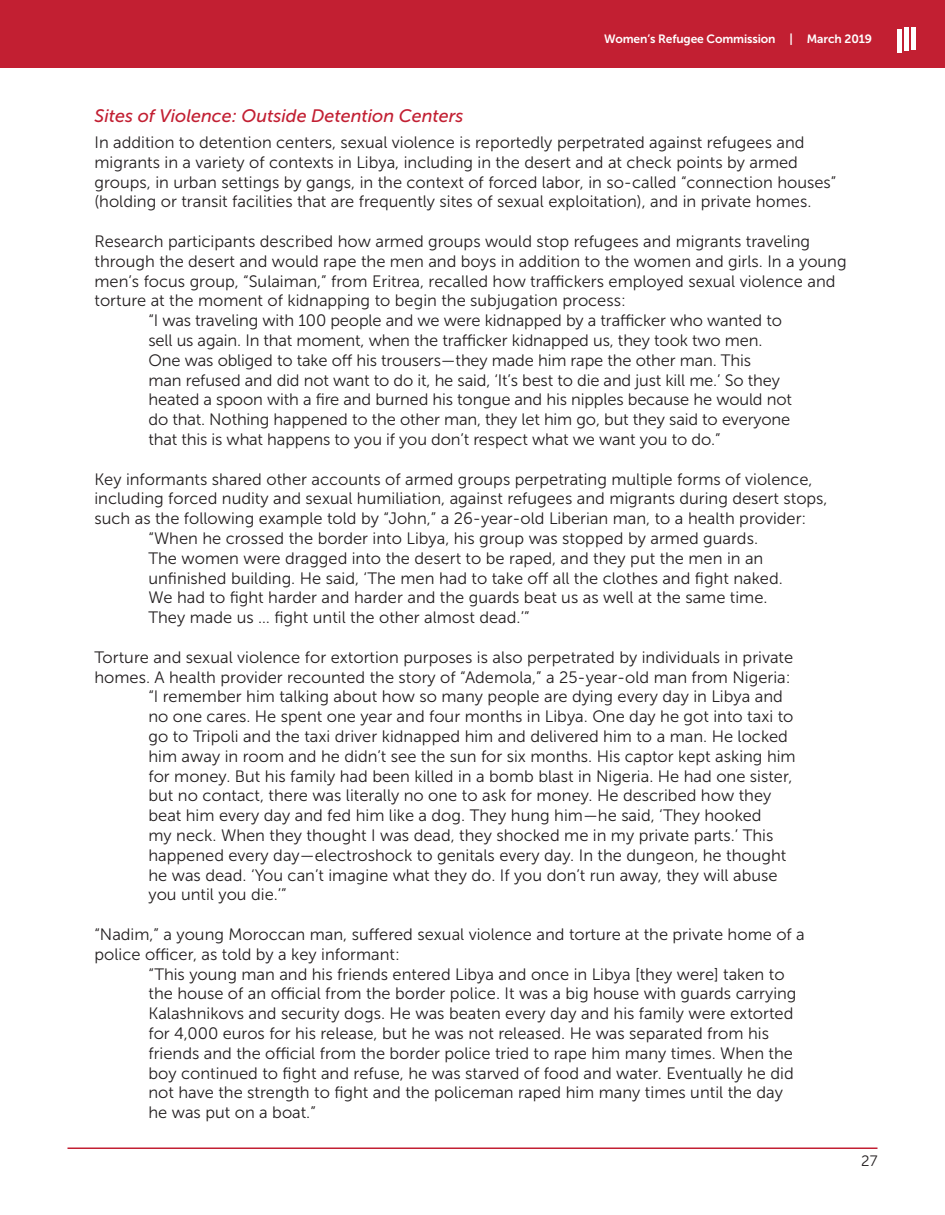
<style>
.page{position:relative;width:945px;height:1215px;background:#fff}
.page>*{position:absolute;margin:0;border:0;box-sizing:border-box;transform-origin:0 0}
.Heading_4{font:italic 18px "Museo Sans 500";color:#c21f32}
.Indented_para_main_b{font:16.5px/19.8px "Museo Sans 300";color:#231f20}
.Body{font:16.5px/19.8px "Museo Sans 300";color:#231f20}
.t1{font:15px "Museo Sans 300";color:#231f20}
.t2{font:12px "Museo Sans 700";letter-spacing:-.01em;color:#fff}
</style>
<div class="page">
<div style="left:0;top:0;width:945px;height:68px;background:#c21f32"></div>
<div style="left:904px;top:28px;width:5px;height:23px;background:#fff"></div>
<div style="left:897px;top:29px;width:5px;height:24px;background:#fff"></div>
<div style="left:911px;top:27px;width:5px;height:22px;background:#fff"></div>
<hr style="left:68px;top:1148px;width:810px;height:1px;background:#c21f32">
<p class="t2" style="left:604px;top:32px;width:269px">Women’s Refugee Commission | March 2019</p>
<p class="Heading_4" style="left:94px;top:105px;width:371px">Sites of Violence: Outside Detention Centers</p>
<p class="Body" style="left:94px;top:133px;width:743px">In addition to detention centers, sexual violence is reportedly perpetrated against refugees and migrants in a variety of contexts in Libya, including in the desert and at check points by armed groups, in urban settings by gangs, in the context of forced labor, in so-called “connection houses” (holding or transit facilities that are frequently sites of sexual exploitation), and in private homes.</p>
<p class="Body" style="left:94px;top:232px;width:754px">Research participants described how armed groups would stop refugees and migrants traveling through the desert and would rape the men and boys in addition to the women and girls. In a young men’s focus group, “Sulaiman,” from Eritrea, recalled how traffickers employed sexual violence and torture at the moment of kidnapping to begin the subjugation process:</p>
<p class="Indented_para_main_b" style="left:148px;top:311px;width:645px">“I was traveling with 100 people and we were kidnapped by a trafficker who wanted to sell us again. In that moment, when the trafficker kidnapped us, they took two men.<br>One was obliged to take off his trousers—they made him rape the other man. This<br>man refused and did not want to do it, he said, ‘It’s best to die and just kill me.’ So they heated a spoon with a fire and burned his tongue and his nipples because he would not do that. Nothing happened to the other man, they let him go, but they said to everyone that this is what happens to you if you don’t respect what we want you to do.”</p>
<p class="Body" style="left:94px;top:469px;width:735px">Key informants shared other accounts of armed groups perpetrating multiple forms of violence, including forced nudity and sexual humiliation, against refugees and migrants during desert stops, such as the following example told by “John,” a 26-year-old Liberian man, to a health provider:</p>
<p class="Indented_para_main_b" style="left:148px;top:529px;width:636px">“When he crossed the border into Libya, his group was stopped by armed guards.<br>The women were dragged into the desert to be raped, and they put the men in an unfinished building. He said, ‘The men had to take off all the clothes and fight naked.<br>We had to fight harder and harder and the guards beat us as well at the same time.<br>They made us … fight until the other almost dead.’”</p>
<p class="Body" style="left:94px;top:647px;width:700px">Torture and sexual violence for extortion purposes is also perpetrated by individuals in private homes. A health provider recounted the story of “Ademola,” a 25-year-old man from Nigeria:</p>
<p class="Indented_para_main_b" style="left:148px;top:687px;width:649px">“I remember him talking about how so many people are dying every day in Libya and no one cares. He spent one year and four months in Libya. One day he got into taxi to go to Tripoli and the taxi driver kidnapped him and delivered him to a man. He locked him away in room and he didn’t see the sun for six months. His captor kept asking him for money. But his family had been killed in a bomb blast in Nigeria. He had one sister, but no contact, there was literally no one to ask for money. He described how they beat him every day and fed him like a dog. They hung him—he said, ‘They hooked<br>my neck. When they thought I was dead, they shocked me in my private parts.’ This happened every day—electroshock to genitals every day. In the dungeon, he thought he was dead. ‘You can’t imagine what they do. If you don’t run away, they will abuse you until you die.’”</p>
<p class="Body" style="left:94px;top:925px;width:712px">“Nadim,” a young Moroccan man, suffered sexual violence and torture at the private home of a police officer, as told by a key informant:</p>
<p class="Indented_para_main_b" style="left:148px;top:964px;width:650px">“This young man and his friends entered Libya and once in Libya [they were] taken to the house of an official from the border police. It was a big house with guards carrying Kalashnikovs and security dogs. He was beaten every day and his family were extorted for 4,000 euros for his release, but he was not released. He was separated from his friends and the official from the border police tried to rape him many times. When the boy continued to fight and refuse, he was starved of food and water. Eventually he did not have the strength to fight and the policeman raped him many times until the day he was put on a boat.”</p>
<p class="t1" style="left:861px;top:1153px;width:18px">27</p>
</div>
